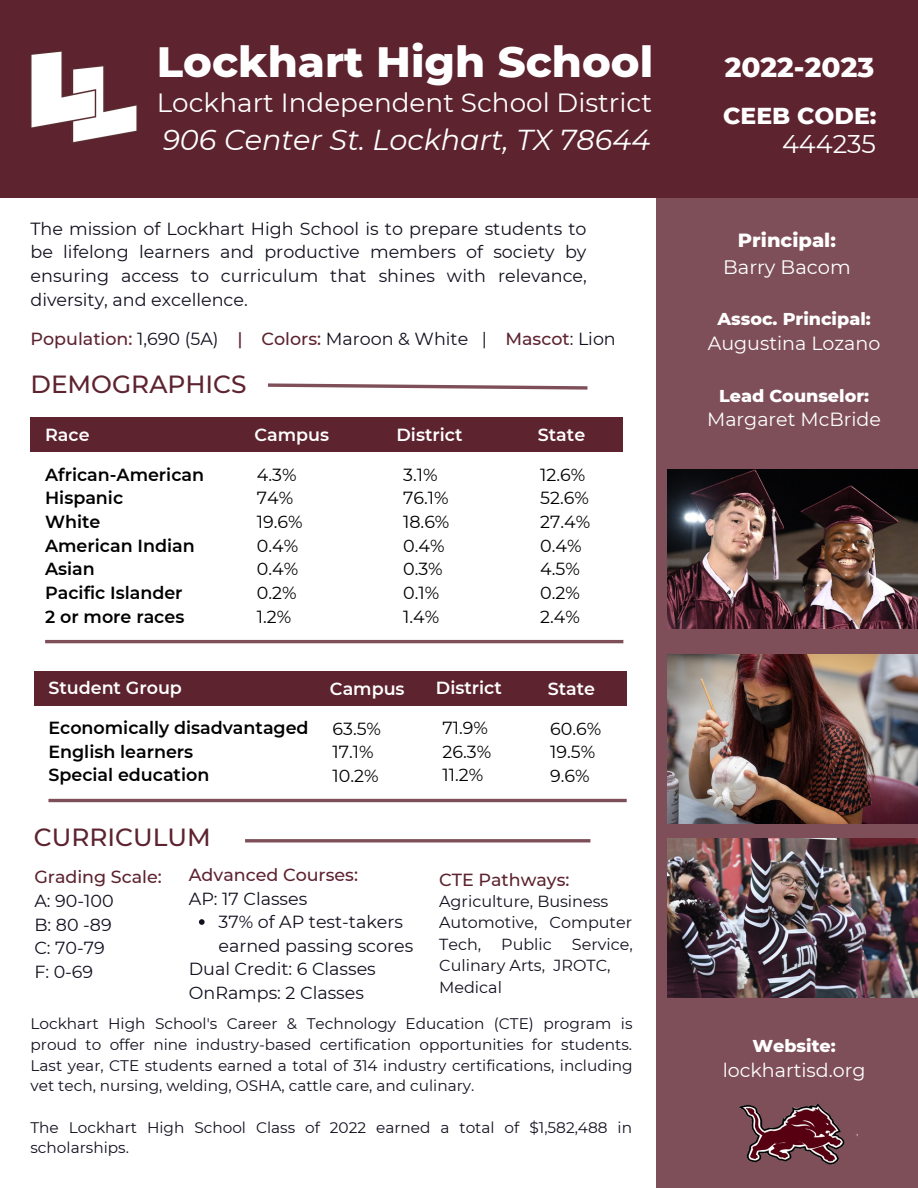
<style>
.page{position:relative;width:918px;height:1188px;background:#fff}
.page>*{position:absolute;margin:0;border:0;box-sizing:border-box;transform-origin:0 0}
.t1{font:800 43.2px "Montserrat";color:#fff}
.t2{font:italic 28.8px "Montserrat";color:#fff}
.t3{font:800 27.9px "Montserrat";color:#fff}
.t4{font:26.25px "Montserrat";color:#fff}
.t5{font:25.5px "Montserrat";color:#fff}
.t6{font:500 24.75px "Montserrat";color:#5d232f}
.t7{font:800 23.55px "Montserrat";color:#fff}
.t8{font:800 19.5px "Montserrat";color:#fff}
.t9{font:19.5px "Montserrat";color:#fff}
.t10{font:19.05px "Montserrat";color:#fff}
.t11{font:17.55px/23.7px "Montserrat";color:#12101e}
.t12{font:17.55px/23.7px "Montserrat";color:#000}
.t13{font:600 17.55px/23.7px "Montserrat";color:#000}
.t14{font:600 17.55px "Montserrat";color:#fff}
.t15{font:500 17.55px "Montserrat";color:#5d232f}
.t16{font:800 17.55px "Montserrat";color:#fff}
.t17{font:16.05px/21.3px "Montserrat";color:#12101e}
.t18{font:15.3px/20.5px "Montserrat";color:#12101e;text-align:justify}
.s1{font-weight:500;color:#5d232f}
</style>
<div class="page">
<div style="left:656px;top:177px;width:262px;height:1011px;background:#7e4f58"></div>
<div style="left:0;top:0;width:918px;height:198px;background:#5d232f"></div>
<img style="left:31px;top:51px;width:106px;height:92px">
<svg style="left:268px;top:383px;width:320px;height:7px"></svg>
<div style="left:31px;top:417px;width:592px;height:35px;background:#5d232f"></div>
<hr style="left:45px;top:640px;width:578px;height:3px;background:#7e4f58">
<div style="left:34px;top:671px;width:593px;height:35px;background:#5d232f"></div>
<hr style="left:48px;top:799px;width:579px;height:3px;background:#7e4f58">
<img style="left:668px;top:839px;width:250px;height:158px">
<img style="left:668px;top:654px;width:250px;height:170px">
<img style="left:668px;top:470px;width:250px;height:158px">
<hr style="left:245px;top:839px;width:345px;height:3px;background:#7e4f58">
<img style="left:738px;top:1103px;width:119px;height:62px">
<svg style="left:199px;top:919px;width:6px;height:6px"></svg>
<h1 class="t1" style="left:157px;top:35px;width:498px">Lockhart High School</h1>
<h3 class="t4" style="left:157px;top:86px;width:497px">Lockhart Independent School District</h3>
<h3 class="t3" style="left:725px;top:50px;width:151px">2022-2023</h3>
<h3 class="t7" style="left:723px;top:101px;width:155px">CEEB CODE:</h3>
<h2 class="t2" style="left:162px;top:122px;width:489px">906 Center St. Lockhart, TX 78644</h2>
<h3 class="t5" style="left:782px;top:128px;width:96px">444235</h3>
<p class="t11" style="left:31px;top:217px;width:558px;text-align:justify">The mission of Lockhart High School is to prepare students to be lifelong learners and productive members of society by ensuring access to curriculum that shines with relevance, diversity, and excellence.</p>
<p class="t11" style="left:31px;top:327px;width:587px"><span class="s1">Population:</span> 1,690 (5A) <span class="s1">| Colors:</span> Maroon &amp; White | <span class="s1">Mascot</span>: Lion</p>
<h3 class="t6" style="left:31px;top:369px;width:218px">DEMOGRAPHICS</h3>
<p class="t14" style="left:254px;top:424px;width:76px">Campus</p>
<p class="t14" style="left:397px;top:424px;width:67px">District</p>
<p class="t14" style="left:538px;top:424px;width:49px">State</p>
<p class="t14" style="left:45px;top:424px;width:46px">Race</p>
<p class="t13" style="left:45px;top:463px;width:161px">African-American<br>Hispanic<br>White<br>American Indian<br>Asian<br>Pacific Islander<br>2 or more races</p>
<p class="t12" style="left:257px;top:463px;width:47px">4.3%<br>74%<br>19.6%<br>0.4%<br>0.4%<br>0.2%<br>1.2%</p>
<p class="t12" style="left:403px;top:463px;width:48px">3.1%<br>76.1%<br>18.6%<br>0.4%<br>0.3%<br>0.1%<br>1.4%</p>
<p class="t12" style="left:540px;top:463px;width:52px">12.6%<br>52.6%<br>27.4%<br>0.4%<br>4.5%<br>0.2%<br>2.4%</p>
<p class="t14" style="left:330px;top:678px;width:76px">Campus</p>
<p class="t14" style="left:436px;top:677px;width:67px">District</p>
<p class="t14" style="left:548px;top:678px;width:49px">State</p>
<p class="t14" style="left:48px;top:677px;width:135px">Student Group</p>
<p class="t13" style="left:48px;top:716px;width:262px">Economically disadvantaged<br>English learners<br>Special education</p>
<p class="t12" style="left:333px;top:716px;width:50px">63.5%<br>17.1%<br>10.2%</p>
<p class="t12" style="left:443px;top:716px;width:50px">71.9%<br>26.3%<br>11.2%</p>
<p class="t12" style="left:550px;top:716px;width:53px">60.6%<br>19.5%<br>9.6%</p>
<h3 class="t6" style="left:34px;top:822px;width:178px">CURRICULUM</h3>
<p class="t15" style="left:34px;top:866px;width:129px">Grading Scale:</p>
<p class="t11" style="left:34px;top:889px;width:81px">A: 90-100<br>B: 80 -89<br>C: 70-79<br>F: 0-69</p>
<p class="t15" style="left:189px;top:864px;width:171px">Advanced Courses:</p>
<p class="t11" style="left:189px;top:886px;width:120px">AP: 17 Classes</p>
<p class="t15" style="left:439px;top:869px;width:132px">CTE Pathways:</p>
<p class="t17" style="left:439px;top:891px;width:195px">Agriculture, Business<br>Automotive, Computer<br>Tech, Public Service,<br>Culinary Arts, JROTC,<br>Medical</p>
<p class="t18" style="left:31px;top:1014px;width:604px">Lockhart High School's Career &amp; Technology Education (CTE) program is proud to offer nine industry-based certification opportunities for students.<br>Last year, CTE students earned a total of 314 industry certifications, including vet tech, nursing, welding, OSHA, cattle care, and culinary.</p>
<p class="t18" style="left:31px;top:1117px;width:603px">The Lockhart High School Class of 2022 earned a total of $1,582,488 in scholarships.</p>
<p class="t11" style="left:219px;top:910px;width:196px">37% of AP test-takers earned passing scores</p>
<p class="t11" style="left:189px;top:957px;width:188px">Dual Credit: 6 Classes<br>OnRamps: 2 Classes</p>
<p class="t8" style="left:738px;top:228px;width:99px">Principal:</p>
<p class="t9" style="left:723px;top:255px;width:129px">Barry Bacom</p>
<p class="t16" style="left:717px;top:308px;width:155px">Assoc. Principal:</p>
<p class="t10" style="left:708px;top:332px;width:174px">Augustina Lozano</p>
<p class="t16" style="left:719px;top:385px;width:152px">Lead Counselor:</p>
<p class="t10" style="left:707px;top:408px;width:175px">Margaret McBride</p>
<p class="t16" style="left:752px;top:1035px;width:85px">Website:</p>
<p class="t10" style="left:723px;top:1058px;width:144px">lockhartisd.org</p>
</div>
